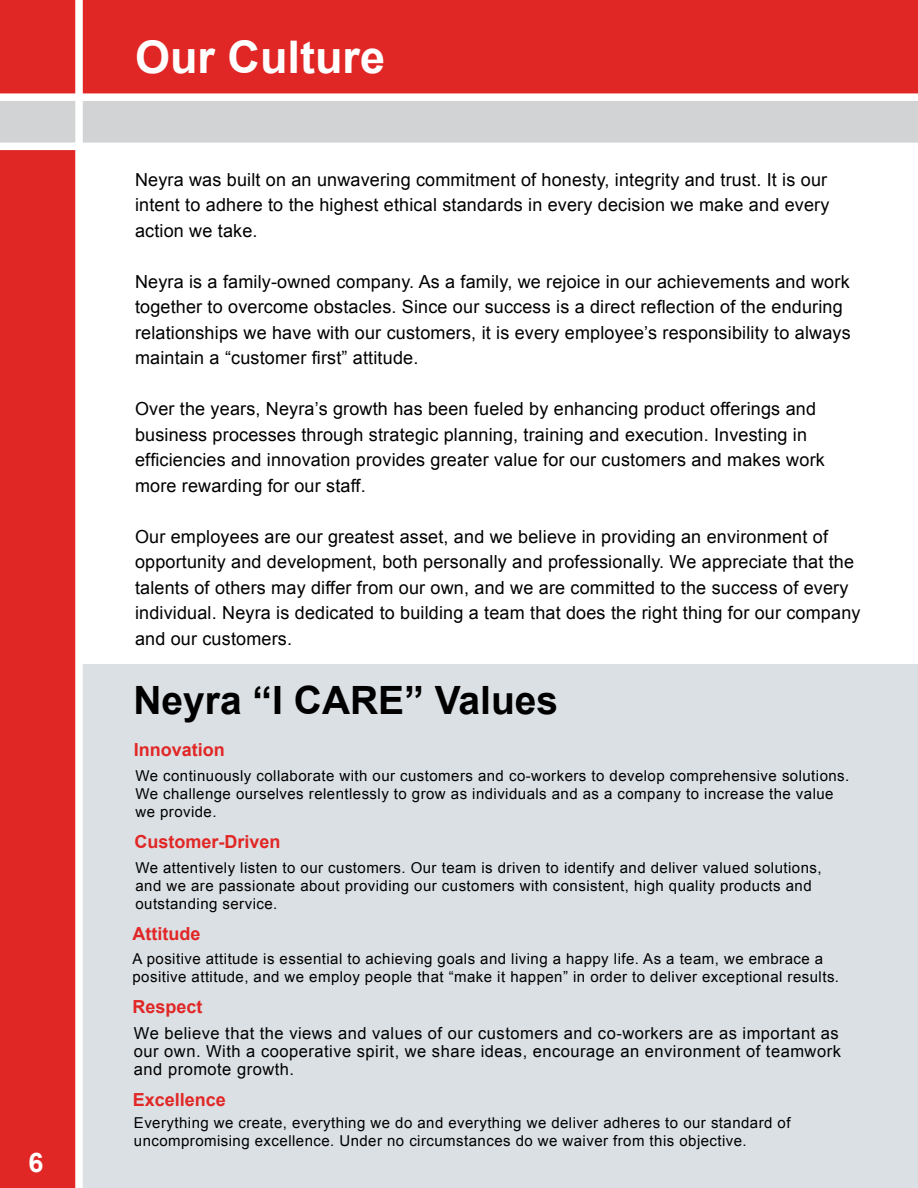
<style>
.page{position:relative;width:918px;height:1188px;background:#fff}
.page>*{position:absolute;margin:0;border:0;box-sizing:border-box;transform-origin:0 0}
.t1{font:700 45px "Arial";color:#fff}
.t2{font:700 39px "Arial";color:#000}
.t3{font:700 27px "Arial";color:#fff}
.t4{font:18px/25.5px "Arial";letter-spacing:.01em;color:#000}
.t5{font:700 18px "Arial";color:#e12726}
.t6{font:16.5px/18px "Arial";letter-spacing:.03em;color:#000}
.t7{font:15px/18px "Arial";letter-spacing:.03em;color:#000}
</style>
<div class="page">
<div style="left:79px;top:0;width:839px;height:98px;background:#e12726"></div>
<div style="left:0;top:664px;width:918px;height:524px;background:#dbe0e4"></div>
<hr style="left:917px;top:151px;width:1px;height:664px;background:#e12726">
<div style="left:0;top:0;width:79px;height:1188px;background:#e12726"></div>
<div style="left:0;top:95px;width:918px;height:49px;background:#d1d3d4"></div>
<div style="left:0;top:143px;width:918px;height:7px;background:#fff"></div>
<div style="left:75px;top:0;width:8px;height:1188px;background:#fff"></div>
<div style="left:0;top:93px;width:918px;height:8px;background:#fff"></div>
<h3 class="t3" style="left:28px;top:1145px;width:17px">6</h3>
<h1 class="t1" style="left:135px;top:27px;width:252px">Our Culture</h1>
<p class="t4" style="left:135px;top:167px;width:696px">Neyra was built on an unwavering commitment of honesty, integrity and trust. It is our intent to adhere to the highest ethical standards in every decision we make and every action we take.</p>
<p class="t4" style="left:135px;top:269px;width:717px">Neyra is a family-owned company. As a family, we rejoice in our achievements and work together to overcome obstacles. Since our success is a direct reflection of the enduring relationships we have with our customers, it is every employee’s responsibility to always maintain a “customer first” attitude.</p>
<p class="t4" style="left:135px;top:396px;width:691px">Over the years, Neyra’s growth has been fueled by enhancing product offerings and business processes through strategic planning, training and execution. Investing in efficiencies and innovation provides greater value for our customers and makes work more rewarding for our staff.</p>
<p class="t4" style="left:135px;top:524px;width:727px">Our employees are our greatest asset, and we believe in providing an environment of opportunity and development, both personally and professionally. We appreciate that the talents of others may differ from our own, and we are committed to the success of every individual. Neyra is dedicated to building a team that does the right thing for our company and our customers.</p>
<h2 class="t2" style="left:133px;top:674px;width:426px">Neyra “I CARE” Values</h2>
<p class="t5" style="left:134px;top:738px;width:93px">Innovation</p>
<p class="t7" style="left:135px;top:767px;width:716px">We continuously collaborate with our customers and co-workers to develop comprehensive solutions.<br>We challenge ourselves relentlessly to grow as individuals and as a company to increase the value we provide.</p>
<p class="t5" style="left:134px;top:830px;width:148px">Customer-Driven</p>
<p class="t7" style="left:135px;top:859px;width:688px">We attentively listen to our customers. Our team is driven to identify and deliver valued solutions, and we are passionate about providing our customers with consistent, high quality products and outstanding service.</p>
<p class="t5" style="left:133px;top:922px;width:69px">Attitude</p>
<p class="t7" style="left:133px;top:950px;width:708px">A positive attitude is essential to achieving goals and living a happy life. As a team, we embrace a positive attitude, and we employ people that “make it happen” in order to deliver exceptional results.</p>
<p class="t5" style="left:133px;top:995px;width:72px">Respect</p>
<p class="t6" style="left:134px;top:1024px;width:709px">We believe that the views and values of our customers and co-workers are as important as our own. With a cooperative spirit, we share ideas, encourage an environment of teamwork and promote growth.</p>
<p class="t5" style="left:133px;top:1087px;width:95px">Excellence</p>
<p class="t7" style="left:134px;top:1114px;width:658px">Everything we create, everything we do and everything we deliver adheres to our standard of uncompromising excellence. Under no circumstances do we waiver from this objective.</p>
</div>
